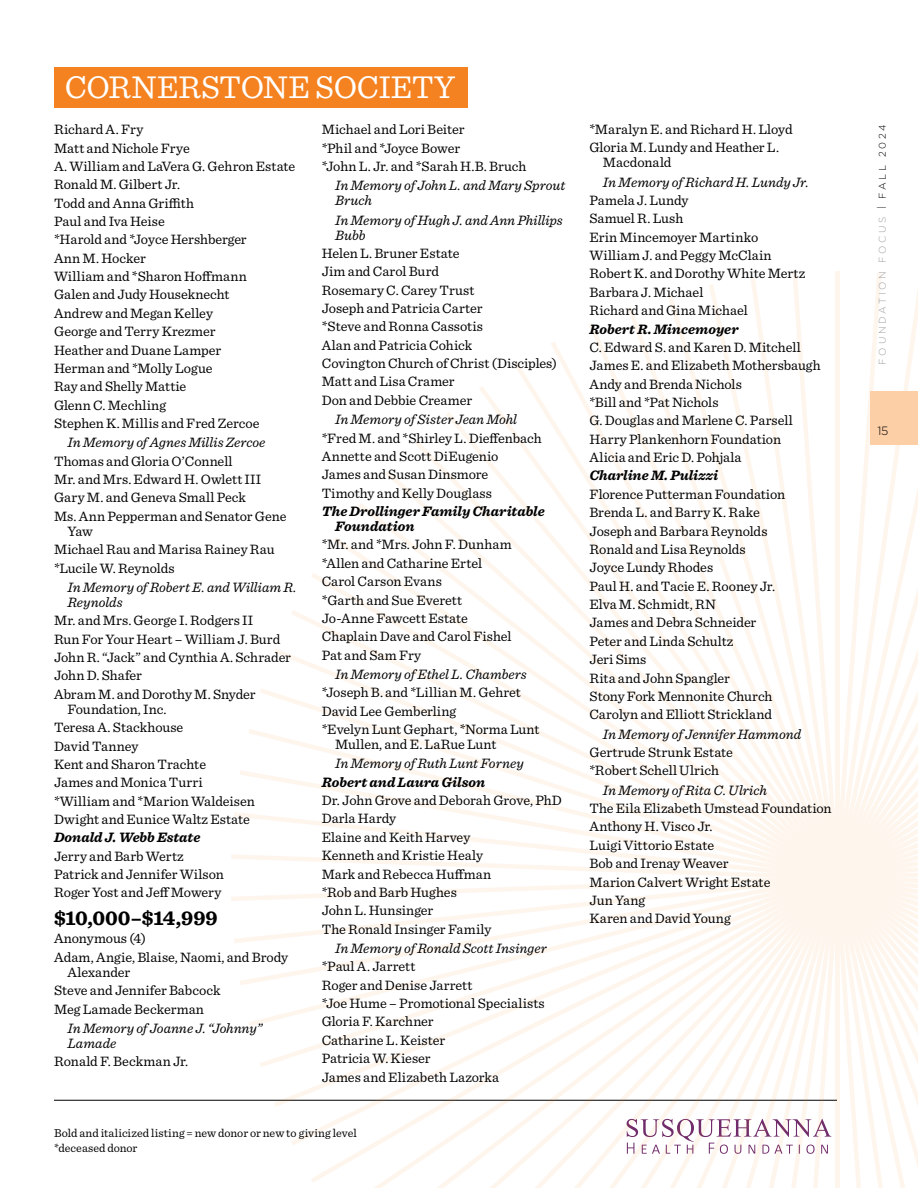
<style>
.page{position:relative;width:918px;height:1188px;background:#fff}
.page>*{position:absolute;margin:0;border:0;box-sizing:border-box;transform-origin:0 0}
.t1{font:33px "Sentinel";letter-spacing:-.015em;color:#fff}
.t2{font:700 21px "Sentinel";letter-spacing:-.01em;color:#000}
.t3{font:14.25px/18.3px "Sentinel";color:#000}
.t4{font:italic 14.25px/15px "Sentinel";color:#000}
.t5{font:italic 700 14.25px/15px "Sentinel";color:#000}
.t6{font:12px/15px "Sentinel";letter-spacing:.005em;color:#000}
.t7{font:300 12px "Gotham HTF";color:#000}
.t8{font:300 9.75px "Gotham HTF";letter-spacing:.275em;color:#9d9fa2}
.s1{color:#000}
</style>
<div class="page">
<hr style="left:54px;top:1100px;width:783px;height:1px;background:#000">
<svg style="left:311px;top:573px;width:22px;height:609px"></svg>
<svg style="left:333px;top:537px;width:25px;height:634px"></svg>
<svg style="left:358px;top:503px;width:27px;height:685px"></svg>
<svg style="left:385px;top:471px;width:29px;height:714px"></svg>
<svg style="left:414px;top:440px;width:32px;height:748px"></svg>
<svg style="left:446px;top:412px;width:33px;height:774px"></svg>
<svg style="left:479px;top:386px;width:35px;height:802px"></svg>
<svg style="left:514px;top:363px;width:36px;height:825px"></svg>
<svg style="left:550px;top:342px;width:38px;height:846px"></svg>
<svg style="left:588px;top:323px;width:40px;height:865px"></svg>
<svg style="left:628px;top:308px;width:40px;height:880px"></svg>
<svg style="left:668px;top:295px;width:41px;height:893px"></svg>
<svg style="left:709px;top:285px;width:41px;height:903px"></svg>
<svg style="left:750px;top:277px;width:168px;height:911px"></svg>
<svg style="left:793px;top:273px;width:89px;height:915px"></svg>
<div style="left:54px;top:67px;width:413px;height:41px;background:#f58220"></div>
<div style="left:871px;top:392px;width:47px;height:54px;background:#fdcfa7"></div>
<h1 class="t1" style="left:65px;top:62px;width:392px">CORNERSTONE SOCIETY</h1>
<p class="t3" style="left:54px;top:119px;width:243px">Richard A. Fry<br>Matt and Nichole Frye<br>A. William and LaVera G. Gehron Estate<br>Ronald M. Gilbert Jr.<br>Todd and Anna Griffith<br>Paul and Iva Heise<br>*Harold and *Joyce Hershberger<br>Ann M. Hocker<br>William and *Sharon Hoffmann<br>Galen and Judy Houseknecht<br>Andrew and Megan Kelley<br>George and Terry Krezmer<br>Heather and Duane Lamper<br>Herman and *Molly Logue<br>Ray and Shelly Mattie<br>Glenn C. Mechling<br>Stephen K. Millis and Fred Zercoe</p>
<p class="t4" style="left:67px;top:434px;width:199px">In Memory of Agnes Millis Zercoe</p>
<p class="t3" style="left:54px;top:451px;width:234px">Thomas and Gloria O’Connell<br>Mr. and Mrs. Edward H. Owlett III<br>Gary M. and Geneva Small Peck<br>Ms. Ann Pepperman and Senator Gene</p>
<p class="t3" style="left:54px;top:521px;width:222px;text-indent:13px">Yaw<br>Michael Rau and Marisa Rainey Rau *Lucile W. Reynolds</p>
<p class="t4" style="left:67px;top:579px;width:231px">In Memory of Robert E. and William R.<br>Reynolds</p>
<p class="t3" style="left:54px;top:610px;width:239px">Mr. and Mrs. George I. Rodgers II<br>Run For Your Heart – William J. Burd<br>John R. “Jack” and Cynthia A. Schrader<br>John D. Shafer<br>Abram M. and Dorothy M. Snyder</p>
<p class="t3" style="left:54px;top:699px;width:202px;text-indent:13px">Foundation, Inc.<br>Teresa A. Stackhouse<br>David Tanney<br>Kent and Sharon Trachte<br>James and Monica Turri *William and *Marion Waldeisen<br>Dwight and Eunice Waltz Estate</p>
<p class="t5" style="left:54px;top:829px;width:148px">Donald J. Webb Estate</p>
<p class="t3" style="left:54px;top:846px;width:171px">Jerry and Barb Wertz<br>Patrick and Jennifer Wilson<br>Roger Yost and Jeff Mowery</p>
<h2 class="t2" style="left:54px;top:901px;width:165px">$10,000–$14,999</h2>
<p class="t3" style="left:54px;top:929px;width:236px">Anonymous (4)<br>Adam, Angie, Blaise, Naomi, and Brody</p>
<p class="t3" style="left:54px;top:962px;width:168px;text-indent:13px">Alexander<br>Steve and Jennifer Babcock<br>Meg Lamade Beckerman</p>
<p class="t4" style="left:67px;top:1020px;width:196px">In Memory of Joanne J. “Johnny”<br>Lamade</p>
<p class="t3" style="left:54px;top:1051px;width:136px">Ronald F. Beckman Jr.</p>
<p class="t3" style="left:322px;top:119px;width:206px">Michael and Lori Beiter<br>*Phil and *Joyce Bower<br>*John L. Jr. and *Sarah H.B. Bruch</p>
<p class="t4" style="left:335px;top:177px;width:232px">In Memory of John L. and Mary Sprout<br>Bruch</p>
<p class="t4" style="left:335px;top:211px;width:229px">In Memory of Hugh J. and Ann Phillips<br>Bubb</p>
<p class="t3" style="left:322px;top:243px;width:237px">Helen L. Bruner Estate<br>Jim and Carol Burd<br>Rosemary C. Carey Trust<br>Joseph and Patricia Carter<br>*Steve and Ronna Cassotis<br>Alan and Patricia Cohick<br>Covington Church of Christ (Disciples)<br>Matt and Lisa Cramer<br>Don and Debbie Creamer</p>
<p class="t4" style="left:335px;top:411px;width:183px">In Memory of Sister Jean Mohl</p>
<p class="t3" style="left:322px;top:428px;width:221px">*Fred M. and *Shirley L. Dieffenbach<br>Annette and Scott DiEugenio<br>James and Susan Dinsmore<br>Timothy and Kelly Douglass</p>
<p class="t5" style="left:335px;top:503px;width:211px;text-indent:-13px">The Drollinger Family Charitable<br>Foundation</p>
<p class="t3" style="left:322px;top:535px;width:192px">*Mr. and *Mrs. John F. Dunham *Allen and Catharine Ertel<br>Carol Carson Evans<br>*Garth and Sue Everett<br>Jo-Anne Fawcett Estate<br>Chaplain Dave and Carol Fishel<br>Pat and Sam Fry</p>
<p class="t4" style="left:335px;top:666px;width:193px">In Memory of Ethel L. Chambers</p>
<p class="t3" style="left:322px;top:683px;width:219px">*Joseph B. and *Lillian M. Gehret<br>David Lee Gemberling<br>*Evelyn Lunt Gephart, *Norma Lunt</p>
<p class="t3" style="left:335px;top:734px;width:163px">Mullen, and E. LaRue Lunt</p>
<p class="t4" style="left:335px;top:755px;width:190px">In Memory of Ruth Lunt Forney</p>
<p class="t5" style="left:322px;top:774px;width:165px">Robert and Laura Gilson</p>
<p class="t3" style="left:322px;top:790px;width:242px">Dr. John Grove and Deborah Grove, PhD<br>Darla Hardy<br>Elaine and Keith Harvey<br>Kenneth and Kristie Healy<br>Mark and Rebecca Huffman<br>*Rob and Barb Hughes<br>John L. Hunsinger<br>The Ronald Insinger Family</p>
<p class="t4" style="left:335px;top:940px;width:213px">In Memory of Ronald Scott Insinger</p>
<p class="t3" style="left:322px;top:957px;width:224px">*Paul A. Jarrett<br>Roger and Denise Jarrett<br>*Joe Hume – Promotional Specialists<br>Gloria F. Karchner<br>Catharine L. Keister<br>Patricia W. Kieser<br>James and Elizabeth Lazorka</p>
<p class="t6" style="left:54px;top:1125px;width:304px">Bold and italicized listing = new donor or new to giving level *deceased donor</p>
<p class="t3" style="left:589px;top:119px;width:205px">*Maralyn E. and Richard H. Lloyd<br>Gloria M. Lundy and Heather L.</p>
<p class="t3" style="left:603px;top:152px;width:70px">Macdonald</p>
<p class="t4" style="left:603px;top:173px;width:207px">In Memory of Richard H. Lundy Jr.</p>
<p class="t3" style="left:589px;top:190px;width:217px">Pamela J. Lundy<br>Samuel R. Lush<br>Erin Mincemoyer Martinko<br>William J. and Peggy McClain<br>Robert K. and Dorothy White Mertz<br>Barbara J. Michael<br>Richard and Gina Michael</p>
<p class="t5" style="left:589px;top:321px;width:151px">Robert R. Mincemoyer</p>
<p class="t3" style="left:589px;top:337px;width:233px">C. Edward S. and Karen D. Mitchell<br>James E. and Elizabeth Mothersbaugh<br>Andy and Brenda Nichols<br>*Bill and *Pat Nichols<br>G. Douglas and Marlene C. Parsell<br>Harry Plankenhorn Foundation<br>Alicia and Eric D. Pohjala</p>
<p class="t5" style="left:589px;top:468px;width:130px">Charline M. Pulizzi</p>
<p class="t3" style="left:589px;top:484px;width:197px">Florence Putterman Foundation<br>Brenda L. and Barry K. Rake<br>Joseph and Barbara Reynolds<br>Ronald and Lisa Reynolds<br>Joyce Lundy Rhodes<br>Paul H. and Tacie E. Rooney Jr.<br>Elva M. Schmidt, RN<br>James and Debra Schneider<br>Peter and Linda Schultz<br>Jeri Sims<br>Rita and John Spangler<br>Stony Fork Mennonite Church<br>Carolyn and Elliott Strickland</p>
<p class="t4" style="left:603px;top:725px;width:200px">In Memory of Jennifer Hammond</p>
<p class="t3" style="left:589px;top:742px;width:145px">Gertrude Strunk Estate *Robert Schell Ulrich</p>
<p class="t4" style="left:603px;top:782px;width:166px">In Memory of Rita C. Ulrich</p>
<p class="t3" style="left:589px;top:798px;width:244px">The Eila Elizabeth Umstead Foundation<br>Anthony H. Visco Jr.<br>Luigi Vittorio Estate<br>Bob and Irenay Weaver<br>Marion Calvert Wright Estate<br>Jun Yang<br>Karen and David Young</p>
<p class="t8" style="left:877px;top:364px;width:241px;rotate:-90deg">FOUNDATION FOCUS <span class="s1">| FALL 2024</span></p>
<p class="t7" style="left:878px;top:425px;width:12px">15</p>
</div>
